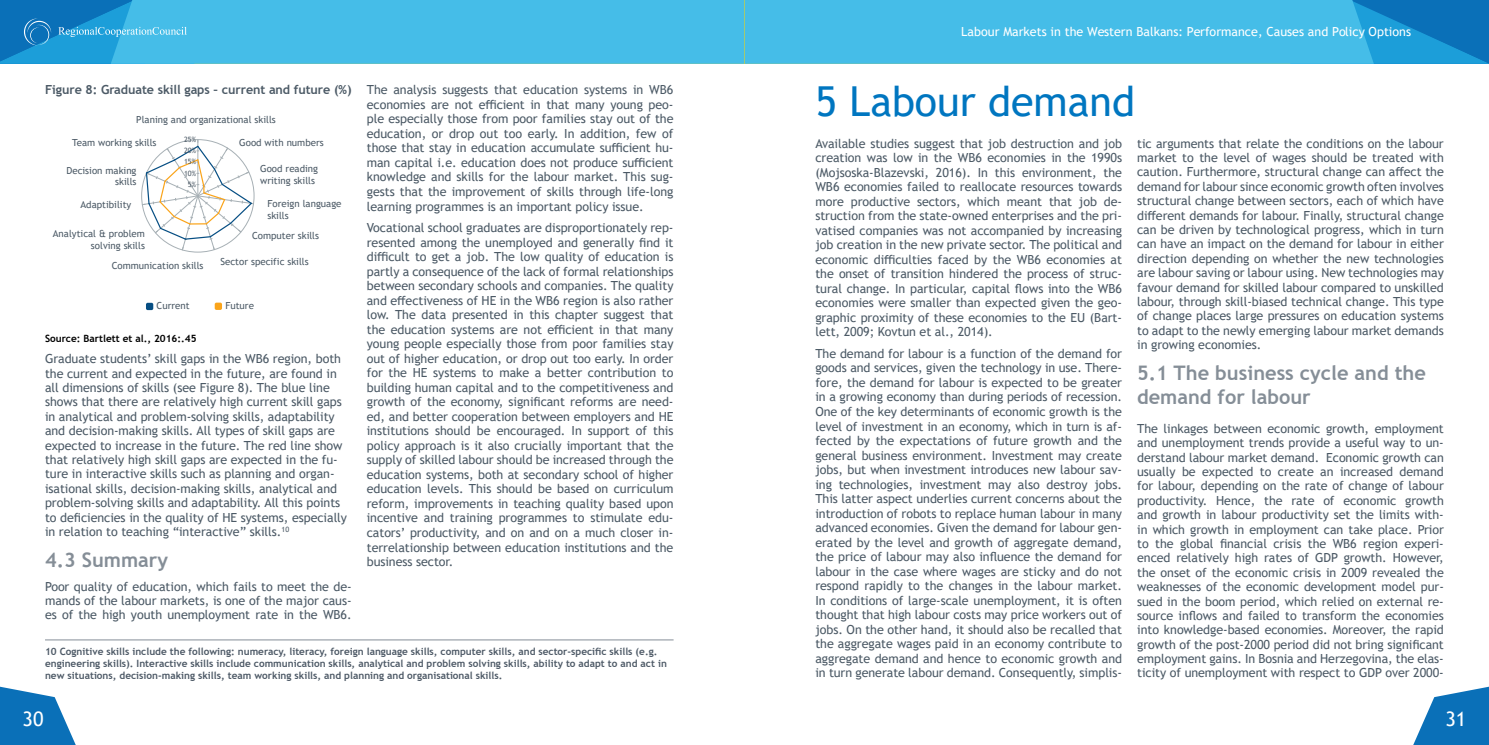
<style>
.page{position:relative;width:1489px;height:745px;background:#fff}
.page>*{position:absolute;margin:0;border:0;box-sizing:border-box;transform-origin:0 0}
.t1{font:41.25px "Trebuchet MS";color:#0076c0}
.t2{font:700 20px/24px "Trebuchet MS";color:#858e97}
.t3{font:20px "Trebuchet MS";color:#fff}
.t4{font:12.5px/14.5px "Trebuchet MS";letter-spacing:-.005em;color:#4c5a66;text-align:justify}
.t5{font:12.5px "Trebuchet MS";color:#fff}
.t6{font:700 12.5px "Trebuchet MS";letter-spacing:-.005em;color:#4c5a66}
.t7{font:700 10px/12px "Trebuchet MS";color:#4e5a67}
.t8{font:700 10px "Trebuchet MS";color:#000}
.t9{font:9.75px/11.6px "Trebuchet MS";color:#4d5b67}
.t10{font:7.25px "Trebuchet MS";color:#4d5b67}
</style>
<div class="page">
<svg style="left:1413px;top:687px;width:75px;height:57px"></svg>
<svg style="left:0;top:686px;width:76px;height:58px"></svg>
<svg style="left:0;top:0;width:1488px;height:64px;background:#3db4e2"></svg>
<hr style="left:45px;top:639px;width:628px;height:1px;background:#858e97">
<div style="left:146px;top:302px;width:7px;height:8px;background:#064e83;border-radius:2px"></div>
<div style="left:215px;top:302px;width:7px;height:8px;background:#faa41a;border-radius:2px"></div>
<svg style="left:142px;top:139px;width:112px;height:111px"></svg>
<p class="t6" style="left:45px;top:82px;width:308px">Figure 8: Graduate skill gaps – current and future (%)</p>
<p class="t9" style="left:136px;top:114px;width:141px">Planing and organizational skills</p>
<p class="t9" style="left:72px;top:137px;width:86px">Team working skills</p>
<p class="t10" style="left:184px;top:135px;width:14px">25%</p>
<p class="t10" style="left:184px;top:146px;width:14px">20%</p>
<p class="t9" style="left:239px;top:137px;width:86px">Good with numbers</p>
<p class="t9" style="left:66px;top:164px;width:72px;text-align:right">Decision making skills</p>
<p class="t10" style="left:184px;top:157px;width:14px">15%</p>
<p class="t10" style="left:184px;top:168px;width:14px">10%</p>
<p class="t10" style="left:188px;top:180px;width:10px">5%</p>
<p class="t9" style="left:260px;top:162px;width:59px">Good reading writing skills</p>
<p class="t9" style="left:80px;top:198px;width:52px">Adaptibility</p>
<p class="t9" style="left:267px;top:197px;width:76px">Foreign language skills</p>
<p class="t9" style="left:53px;top:227px;width:94px;text-align:right">Analytical &amp; problem solving skills</p>
<p class="t9" style="left:252px;top:229px;width:68px">Computer skills</p>
<p class="t9" style="left:112px;top:259px;width:93px">Communication skills</p>
<p class="t9" style="left:220px;top:255px;width:90px">Sector specific skills</p>
<p class="t9" style="left:157px;top:300px;width:35px">Current</p>
<p class="t9" style="left:225px;top:300px;width:30px">Future</p>
<p class="t8" style="left:45px;top:332px;width:153px">Source: Bartlett et al., 2016:.45</p>
<p class="t4" style="left:45px;top:351px;width:303px;text-align:left">Graduate students’ skill gaps in the WB6 region, both the current and expected in the future, are found in all dimensions of skills (see Figure 8). The blue line shows that there are relatively high current skill gaps in analytical and problem-solving skills, adaptability and decision-making skills. All types of skill gaps are expected to increase in the future. The red line show that relatively high skill gaps are expected in the fu&shy;ture in interactive skills such as planning and organ&shy;isational skills, decision-making skills, analytical and problem-solving skills and adaptability. All this points to deficiencies in the quality of HE systems, especially in relation to teaching “interactive” skills.<sup>10</sup></p>
<h2 class="t2" style="left:45px;top:547px;width:125px">4.3 Summary</h2>
<p class="t4" style="left:45px;top:579px;width:308px;line-height:13.8px">Poor quality of education, which fails to meet the de&shy;mands of the labour markets, is one of the major caus&shy;es of the high youth unemployment rate in the WB6.</p>
<p class="t4" style="left:367px;top:82px;width:308px">The analysis suggests that education systems in WB6 economies are not efficient in that many young peo&shy;ple especially those from poor families stay out of the education, or drop out too early. In addition, few of those that stay in education accumulate sufficient hu&shy;man capital i.e. education does not produce sufficient knowledge and skills for the labour market. This sug&shy;gests that the improvement of skills through life-long learning programmes is an important policy issue.</p>
<p class="t4" style="left:367px;top:220px;width:308px">Vocational school graduates are disproportionately rep&shy;resented among the unemployed and generally find it difficult to get a job. The low quality of education is partly a consequence of the lack of formal relationships between secondary schools and companies. The quality and effectiveness of HE in the WB6 region is also rather low. The data presented in this chapter suggest that the education systems are not efficient in that many young people especially those from poor families stay out of higher education, or drop out too early. In order for the HE systems to make a better contribution to building human capital and to the competitiveness and growth of the economy, significant reforms are need&shy;ed, and better cooperation between employers and HE institutions should be encouraged. In support of this policy approach is it also crucially important that the supply of skilled labour should be increased through the education systems, both at secondary school of higher education levels. This should be based on curriculum reform, improvements in teaching quality based upon incentive and training programmes to stimulate edu&shy;cators’ productivity, and on and on a much closer in&shy;terrelationship between education institutions and the business sector.</p>
<p class="t7" style="left:45px;top:645px;width:623px">10 Cognitive skills include the following: numeracy, literacy, foreign language skills, computer skills, and sector-specific skills (e.g. engineering skills). Interactive skills include communication skills, analytical and problem solving skills, ability to adapt to and act in new situations, decision-making skills, team working skills, and planning and organisational skills.</p>
<p class="t5" style="left:961px;top:24px;width:451px">Labour Markets in the Western Balkans: Performance, Causes and Policy Options</p>
<h1 class="t1" style="left:815px;top:75px;width:321px">5 Labour demand</h1>
<p class="t4" style="left:815px;top:136px;width:308px">Available studies suggest that job destruction and job creation was low in the WB6 economies in the 1990s (Mojsoska-Blazevski, 2016). In this environment, the WB6 economies failed to reallocate resources towards more productive sectors, which meant that job de&shy;struction from the state-owned enterprises and the pri&shy;vatised companies was not accompanied by increasing job creation in the new private sector. The political and economic difficulties faced by the WB6 economies at the onset of transition hindered the process of struc&shy;tural change. In particular, capital flows into the WB6 economies were smaller than expected given the geo&shy;graphic proximity of these economies to the EU (Bart&shy;lett, 2009; Kovtun et al., 2014).</p>
<p class="t4" style="left:815px;top:346px;width:308px">The demand for labour is a function of the demand for goods and services, given the technology in use. There&shy;fore, the demand for labour is expected to be greater in a growing economy than during periods of recession.<br>One of the key determinants of economic growth is the level of investment in an economy, which in turn is af&shy;fected by the expectations of future growth and the general business environment. Investment may create jobs, but when investment introduces new labour sav&shy;ing technologies, investment may also destroy jobs.<br>This latter aspect underlies current concerns about the introduction of robots to replace human labour in many advanced economies. Given the demand for labour gen&shy;erated by the level and growth of aggregate demand, the price of labour may also influence the demand for labour in the case where wages are sticky and do not respond rapidly to the changes in the labour market.<br>In conditions of large-scale unemployment, it is often thought that high labour costs may price workers out of jobs. On the other hand, it should also be recalled that the aggregate wages paid in an economy contribute to aggregate demand and hence to economic growth and in turn generate labour demand. Consequently, simplis-</p>
<p class="t4" style="left:1137px;top:136px;width:308px">tic arguments that relate the conditions on the labour market to the level of wages should be treated with caution. Furthermore, structural change can affect the demand for labour since economic growth often involves structural change between sectors, each of which have different demands for labour. Finally, structural change can be driven by technological progress, which in turn can have an impact on the demand for labour in either direction depending on whether the new technologies are labour saving or labour using. New technologies may favour demand for skilled labour compared to unskilled labour, through skill-biased technical change. This type of change places large pressures on education systems to adapt to the newly emerging labour market demands in growing economies.</p>
<h2 class="t2" style="left:1137px;top:361px;width:290px">5.1 The business cycle and the demand for labour</h2>
<p class="t4" style="left:1137px;top:421px;width:308px">The linkages between economic growth, employment and unemployment trends provide a useful way to un&shy;derstand labour market demand. Economic growth can usually be expected to create an increased demand for labour, depending on the rate of change of labour productivity. Hence, the rate of economic growth and growth in labour productivity set the limits with&shy;in which growth in employment can take place. Prior to the global financial crisis the WB6 region experi&shy;enced relatively high rates of GDP growth. However, the onset of the economic crisis in 2009 revealed the weaknesses of the economic development model pur&shy;sued in the boom period, which relied on external re&shy;source inflows and failed to transform the economies into knowledge-based economies. Moreover, the rapid growth of the post-2000 period did not bring significant employment gains. In Bosnia and Herzegovina, the elas&shy;ticity of unemployment with respect to GDP over 2000-</p>
<h2 class="t3" style="left:23px;top:705px;width:22px">30</h2>
<h2 class="t3" style="left:1445px;top:705px;width:22px">31</h2>
</div>
